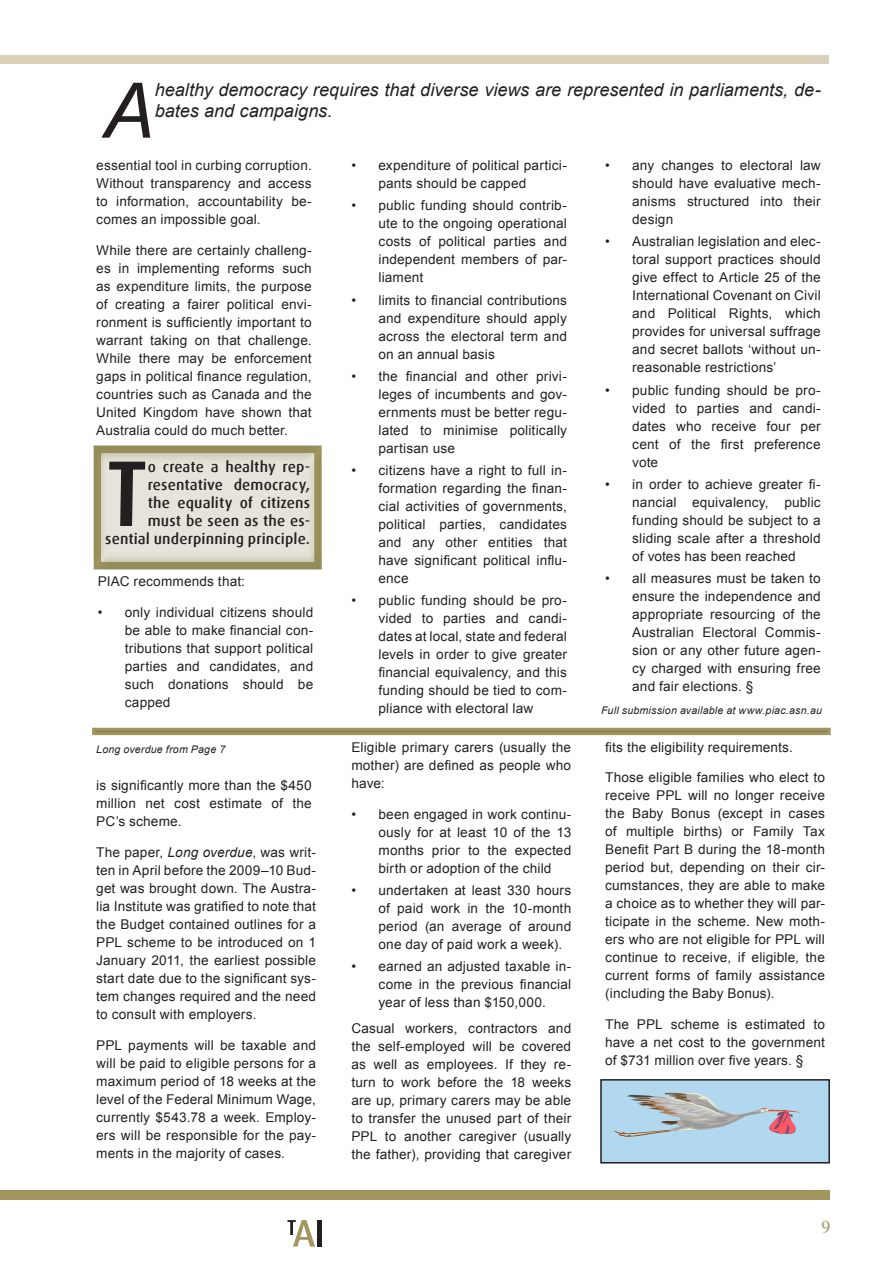
<style>
.page{position:relative;width:893px;height:1263px;background:#fff}
.page>*{position:absolute;margin:0;border:0;box-sizing:border-box;transform-origin:0 0}
.t1{font:500 93.45px "Dax";color:#231f20}
.t2{font:italic 76.65px "Arial";color:#231f20}
.t3{font:italic 18px/21px "Arial";letter-spacing:.005em;color:#231f20}
.t4{font:18px "Times New Roman";color:#a3955e}
.t5{font:500 15px/18px "Dax";color:#231f20;text-align:right}
.t6{font:13.5px/18px "Arial";letter-spacing:.02em;color:#231f20;text-align:justify}
.t7{font:italic 10.5px "Arial";letter-spacing:.025em;color:#231f20}
.s1{font-style:italic}
</style>
<div class="page">
<svg style="left:287px;top:1220px;width:28px;height:26px"></svg>
<div style="left:317px;top:1220px;width:5px;height:26px;background:#231f20"></div>
<div style="left:0;top:55px;width:829px;height:9px;background:#d9d1ba"></div>
<div style="left:0;top:1190px;width:830px;height:10px;background:#a3955e"></div>
<svg style="left:92px;top:728px;width:739px;height:7px;background:#9c905b"></svg>
<div style="left:93px;top:440px;width:236px;height:144px;background:#818053;opacity:.75"></div>
<div style="left:601px;top:1080px;width:228px;height:82px;background:#b2d8ef"></div>
<svg style="left:613px;top:1093px;width:188px;height:44px"></svg>
<div style="left:600px;top:1079px;width:230px;height:84px;border:2px solid #231f20"></div>
<h2 class="t2" style="left:103px;top:61px;width:53px">A</h2>
<h3 class="t3" style="left:155px;top:79px;width:668px">healthy democracy requires that diverse views are represented in parliaments, de&shy;bates and campaigns.</h3>
<p class="t6" style="left:96px;top:157px;width:217px">essential tool in curbing corruption.<br>Without transparency and access to information, accountability be&shy;comes an impossible goal.</p>
<p class="t6" style="left:96px;top:241px;width:217px">While there are certainly challeng&shy;es in implementing reforms such as expenditure limits, the purpose of creating a fairer political envi&shy;ronment is sufficiently important to warrant taking on that challenge.<br>While there may be enforcement gaps in political finance regulation, countries such as Canada and the United Kingdom have shown that Australia could do much better.</p>
<p class="t5" style="left:105px;top:458px;width:206px">o create a healthy rep&shy;resentative democracy,<br>the equality of citizens<br>must be seen as the es&shy;sential underpinning principle.</p>
<h1 class="t1" style="left:105px;top:441px;width:45px">T</h1>
<p class="t6" style="left:98px;top:572px;width:149px">PIAC recommends that:</p>
<p class="t6" style="left:125px;top:603px;width:190px;text-indent:-27px">• only individual citizens should be able to make financial con&shy;tributions that support political parties and candidates, and such donations should be capped</p>
<p class="t7" style="left:96px;top:742px;width:130px">Long overdue from Page 7</p>
<p class="t6" style="left:96px;top:776px;width:217px">is significantly more than the $450 million net cost estimate of the PC’s scheme.</p>
<p class="t6" style="left:96px;top:843px;width:222px">The paper, <span class="s1">Long overdue</span>, was writ&shy;ten in April before the 2009–10 Bud&shy;get was brought down. The Austra&shy;lia Institute was gratified to note that the Budget contained outlines for a PPL scheme to be introduced on 1<br>January 2011, the earliest possible start date due to the significant sys&shy;tem changes required and the need to consult with employers.</p>
<p class="t6" style="left:96px;top:1036px;width:222px">PPL payments will be taxable and will be paid to eligible persons for a maximum period of 18 weeks at the level of the Federal Minimum Wage, currently $543.78 a week. Employ&shy;ers will be responsible for the pay&shy;ments in the majority of cases.</p>
<p class="t6" style="left:378px;top:157px;width:190px;text-indent:-27px">• expenditure of political partici&shy;pants should be capped</p>
<p class="t6" style="left:378px;top:197px;width:190px;text-indent:-27px">• public funding should contrib&shy;ute to the ongoing operational costs of political parties and independent members of par&shy;liament</p>
<p class="t6" style="left:378px;top:291px;width:190px;text-indent:-27px">• limits to financial contributions and expenditure should apply across the electoral term and on an annual basis</p>
<p class="t6" style="left:378px;top:367px;width:190px;text-indent:-27px">• the financial and other privi&shy;leges of incumbents and gov&shy;ernments must be better regu&shy;lated to minimise politically partisan use</p>
<p class="t6" style="left:378px;top:462px;width:190px;text-indent:-27px">• citizens have a right to full in&shy;formation regarding the finan&shy;cial activities of governments, political parties, candidates and any other entities that have significant political influ&shy;ence</p>
<p class="t6" style="left:378px;top:592px;width:190px;text-indent:-27px">• public funding should be pro&shy;vided to parties and candi&shy;dates at local, state and federal levels in order to give greater financial equivalency, and this funding should be tied to com&shy;pliance with electoral law</p>
<p class="t6" style="left:351px;top:738px;width:222px">Eligible primary carers (usually the mother) are defined as people who have:</p>
<p class="t6" style="left:378px;top:805px;width:195px;text-indent:-27px">• been engaged in work continu&shy;ously for at least 10 of the 13 months prior to the expected birth or adoption of the child</p>
<p class="t6" style="left:378px;top:881px;width:194px;text-indent:-27px">• undertaken at least 330 hours of paid work in the 10-month period (an average of around one day of paid work a week).</p>
<p class="t6" style="left:378px;top:958px;width:195px;text-indent:-27px">• earned an adjusted taxable in&shy;come in the previous financial year of less than $150,000.</p>
<p class="t6" style="left:351px;top:1019px;width:222px">Casual workers, contractors and the self-employed will be covered as well as employees. If they re&shy;turn to work before the 18 weeks are up, primary carers may be able to transfer the unused part of their PPL to another caregiver (usually the father), providing that caregiver</p>
<p class="t6" style="left:632px;top:157px;width:190px;text-indent:-27px">• any changes to electoral law should have evaluative mech&shy;anisms structured into their design</p>
<p class="t6" style="left:632px;top:233px;width:190px;text-indent:-27px">• Australian legislation and elec&shy;toral support practices should give effect to Article 25 of the International Covenant on Civil and Political Rights, which provides for universal suffrage and secret ballots ‘without un&shy;reasonable restrictions’</p>
<p class="t6" style="left:632px;top:381px;width:190px;text-indent:-27px">• public funding should be pro&shy;vided to parties and candi&shy;dates who receive four per cent of the first preference vote</p>
<p class="t6" style="left:632px;top:475px;width:190px;text-indent:-27px">• in order to achieve greater fi&shy;nancial equivalency, public funding should be subject to a sliding scale after a threshold of votes has been reached</p>
<p class="t6" style="left:632px;top:570px;width:190px;text-indent:-27px">• all measures must be taken to ensure the independence and appropriate resourcing of the Australian Electoral Commis&shy;sion or any other future agen&shy;cy charged with ensuring free and fair elections. §</p>
<p class="t7" style="left:601px;top:703px;width:222px">Full submission available at www.piac.asn.au</p>
<p class="t6" style="left:605px;top:738px;width:190px">fits the eligibility requirements.</p>
<p class="t6" style="left:605px;top:769px;width:222px">Those eligible families who elect to receive PPL will no longer receive the Baby Bonus (except in cases of multiple births) or Family Tax Benefit Part B during the 18-month period but, depending on their cir&shy;cumstances, they are able to make a choice as to whether they will par&shy;ticipate in the scheme. New moth&shy;ers who are not eligible for PPL will continue to receive, if eligible, the current forms of family assistance (including the Baby Bonus).</p>
<p class="t6" style="left:605px;top:1015px;width:221px">The PPL scheme is estimated to have a net cost to the government of $731 million over five years. §</p>
<h3 class="t4" style="left:821px;top:1214px;width:10px">9</h3>
</div>
